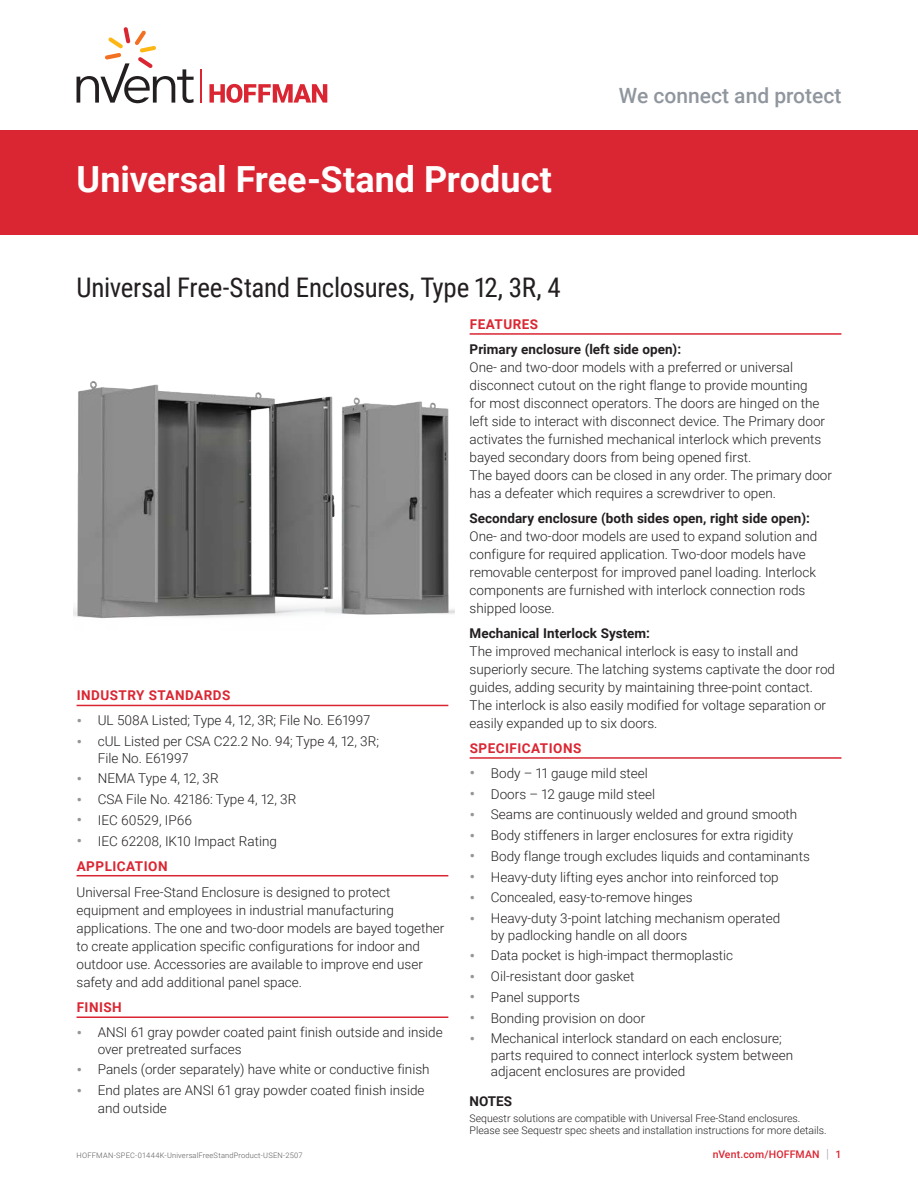
<style>
.page{position:relative;width:918px;height:1188px;background:#fff}
.page>*{position:absolute;margin:0;border:0;box-sizing:border-box;transform-origin:0 0}
.t1{font:700 36px "Roboto";color:#fff}
.t2{font:27px "Roboto Condensed";letter-spacing:-.015em;color:#231f20}
.t3{font:500 21px "Roboto";color:#90969e}
.t4{font:300 13.5px/18px "Roboto";color:#231f20}
.t5{font:700 13.5px "Roboto";color:#231f20}
.t6{font:700 13.5px "Roboto";letter-spacing:.035em;color:#da2632}
.t7{font:300 10.5px/12px "Roboto";color:#231f20}
.t8{font:500 10.5px "Roboto";letter-spacing:.015em;color:#da2632}
.t9{font:300 7.5px "Roboto";letter-spacing:.025em;color:#58595b}
.s1{font-size:18px;color:#939598}
.s2{font-weight:700;color:#da2632}
.s3{font-weight:300;font-size:12.6px;color:#90969e}
</style>
<div class="page">
<hr style="left:201px;top:69px;width:1px;height:34px;background:#da2632">
<svg style="left:77px;top:27px;width:117px;height:76px"></svg>
<svg style="left:209px;top:84px;width:118px;height:19px"></svg>
<div style="left:0;top:130px;width:918px;height:105px;background:#da2632"></div>
<img style="left:342px;top:397px;width:113px;height:218px">
<hr style="left:470px;top:333px;width:371px;height:2px;background:#da2632">
<hr style="left:470px;top:757px;width:371px;height:2px;background:#da2632">
<hr style="left:77px;top:705px;width:371px;height:1px;background:#da2632">
<hr style="left:77px;top:875px;width:371px;height:1px;background:#da2632">
<hr style="left:77px;top:1016px;width:371px;height:2px;background:#da2632">
<img style="left:74px;top:381px;width:268px;height:238px">
<h1 class="t1" style="left:77px;top:164px;width:477px">Universal Free-Stand Product</h1>
<h2 class="t2" style="left:77px;top:276px;width:486px">Universal Free-Stand Enclosures, Type 12, 3R, 4</h2>
<h3 class="t3" style="left:619px;top:88px;width:224px">We connect and protect</h3>
<p class="t6" style="left:77px;top:690px;width:155px">INDUSTRY STANDARDS</p>
<p class="t4" style="left:77px;top:713px;width:295px"><span class="s1">•</span> UL 508A Listed; Type 4, 12, 3R; File No. E61997</p>
<p class="t4" style="left:98px;top:734px;width:283px;line-height:16.5px;text-indent:-21px"><span class="s1">•</span> cUL Listed per CSA C22.2 No. 94; Type 4, 12, 3R;<br>File No. E61997</p>
<p class="t4" style="left:77px;top:771px;width:144px"><span class="s1">•</span> NEMA Type 4, 12, 3R</p>
<p class="t4" style="left:77px;top:791px;width:221px"><span class="s1">•</span> CSA File No. 42186: Type 4, 12, 3R</p>
<p class="t4" style="left:77px;top:812px;width:117px"><span class="s1">•</span> IEC 60529, IP66</p>
<p class="t4" style="left:77px;top:829px;width:202px;line-height:25px"><span class="s1">•</span> IEC 62208, IK10 Impact Rating<br><span class="s2">APPLICATION</span></p>
<p class="t4" style="left:77px;top:884px;width:369px">Universal Free-Stand Enclosure is designed to protect equipment and employees in industrial manufacturing applications. The one and two-door models are bayed together to create application specific configurations for indoor and outdoor use. Accessories are available to improve end user safety and add additional panel space.</p>
<p class="t6" style="left:77px;top:1002px;width:47px">FINISH</p>
<p class="t4" style="left:98px;top:1025px;width:347px;line-height:16.5px;text-indent:-21px"><span class="s1">•</span> ANSI 61 gray powder coated paint finish outside and inside over pretreated surfaces</p>
<p class="t4" style="left:77px;top:1062px;width:355px"><span class="s1">•</span> Panels (order separately) have white or conductive finish</p>
<p class="t4" style="left:98px;top:1082px;width:328px;text-indent:-21px"><span class="s1">•</span> End plates are ANSI 61 gray powder coated finish inside and outside</p>
<p class="t6" style="left:470px;top:318px;width:70px">FEATURES</p>
<p class="t5" style="left:470px;top:343px;width:213px">Primary enclosure (left side open):</p>
<p class="t4" style="left:470px;top:359px;width:364px">One- and two-door models with a preferred or universal disconnect cutout on the right flange to provide mounting<br>for most disconnect operators. The doors are hinged on the left side to interact with disconnect device. The Primary door activates the furnished mechanical interlock which prevents bayed secondary doors from being opened first.<br>The bayed doors can be closed in any order. The primary door has a defeater which requires a screwdriver to open.</p>
<p class="t5" style="left:470px;top:512px;width:342px">Secondary enclosure (both sides open, right side open):</p>
<p class="t4" style="left:470px;top:528px;width:349px">One- and two-door models are used to expand solution and configure for required application. Two-door models have removable centerpost for improved panel loading. Interlock components are furnished with interlock connection rods shipped loose.</p>
<p class="t5" style="left:470px;top:627px;width:182px">Mechanical Interlock System:</p>
<p class="t4" style="left:470px;top:643px;width:367px">The improved mechanical interlock is easy to install and superiorly secure. The latching systems captivate the door rod guides, adding security by maintaining three-point contact.<br>The interlock is also easily modified for voltage separation or easily expanded up to six doors.</p>
<p class="t6" style="left:470px;top:742px;width:113px">SPECIFICATIONS</p>
<p class="t4" style="left:470px;top:765px;width:180px"><span class="s1">•</span> Body – 11 gauge mild steel</p>
<p class="t4" style="left:470px;top:786px;width:187px"><span class="s1">•</span> Doors – 12 gauge mild steel</p>
<p class="t4" style="left:470px;top:807px;width:329px"><span class="s1">•</span> Seams are continuously welded and ground smooth</p>
<p class="t4" style="left:470px;top:827px;width:325px"><span class="s1">•</span> Body stiffeners in larger enclosures for extra rigidity</p>
<p class="t4" style="left:470px;top:848px;width:342px"><span class="s1">•</span> Body flange trough excludes liquids and contaminants</p>
<p class="t4" style="left:470px;top:869px;width:311px"><span class="s1">•</span> Heavy-duty lifting eyes anchor into reinforced top</p>
<p class="t4" style="left:470px;top:890px;width:225px"><span class="s1">•</span> Concealed, easy-to-remove hinges</p>
<p class="t4" style="left:491px;top:911px;width:291px;line-height:16.5px;text-indent:-21px"><span class="s1">•</span> Heavy-duty 3-point latching mechanism operated by padlocking handle on all doors</p>
<p class="t4" style="left:470px;top:948px;width:265px"><span class="s1">•</span> Data pocket is high-impact thermoplastic</p>
<p class="t4" style="left:470px;top:968px;width:166px"><span class="s1">•</span> Oil-resistant door gasket</p>
<p class="t4" style="left:470px;top:989px;width:112px"><span class="s1">•</span> Panel supports</p>
<p class="t4" style="left:470px;top:1010px;width:177px"><span class="s1">•</span> Bonding provision on door</p>
<p class="t4" style="left:491px;top:1031px;width:304px;line-height:16.5px;text-indent:-21px"><span class="s1">•</span> Mechanical interlock standard on each enclosure; parts required to connect interlock system between adjacent enclosures are provided</p>
<p class="t5" style="left:470px;top:1095px;width:44px">NOTES</p>
<p class="t7" style="left:470px;top:1113px;width:359px">Sequestr solutions are compatible with Universal Free-Stand enclosures.<br>Please see Sequestr spec sheets and installation instructions for more details.</p>
<p class="t9" style="left:77px;top:1152px;width:228px">HOFFMAN-SPEC-01444K-UniversalFreeStandProduct-USEN-2507</p>
<p class="t8" style="left:713px;top:1150px;width:130px">nVent.com/HOFFMAN <span class="s3">|</span> 1</p>
</div>
